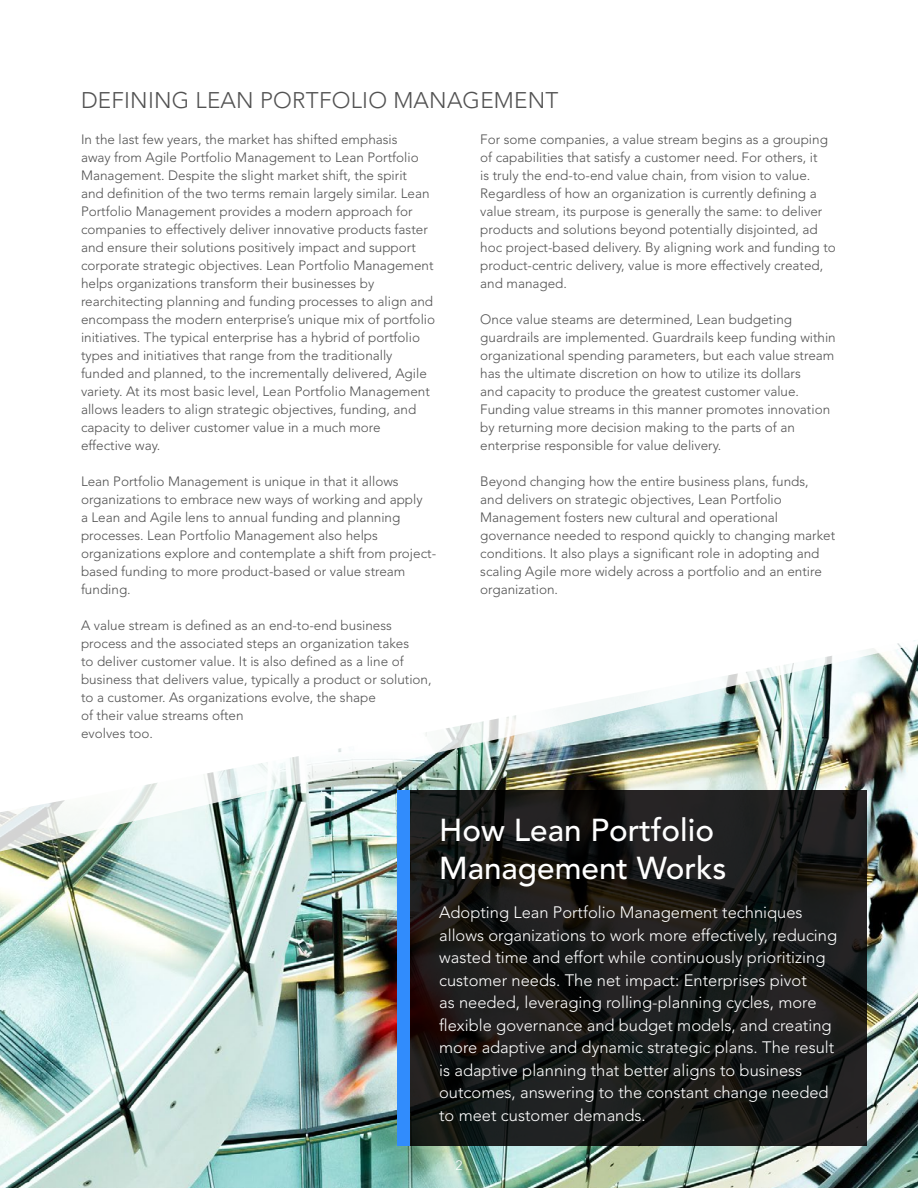
<style>
.page{position:relative;width:918px;height:1188px;background:#fff}
.page>*{position:absolute;margin:0;border:0;box-sizing:border-box;transform-origin:0 0}
.Basic_Content{font:500 31.5px/37.8px "Avenir LT Std";color:#fff}
.Basic_Content-2{font:300 22.5px "Avenir LT Std";letter-spacing:.01em;color:#525252}
.Basic_Content-3{font:300 16.5px/22.5px "Avenir LT Std";color:#fff}
.Basic_Content-4{font:300 13.5px/18px "Avenir LT Std";color:#525252}
.Basic_Content-5{font:300 13.5px "Avenir LT Std";color:#fff}
</style>
<div class="page">
<img style="left:0;top:868px;width:918px;height:320px">
<svg style="left:409px;top:868px;width:458px;height:277px;background:#1a1a19"></svg>
<div style="left:397px;top:790px;width:12px;height:355px;background:#318cfc"></div>
<img style="left:0;top:640px;width:918px;height:228px">
<p class="Basic_Content-2" style="left:81px;top:87px;width:479px">DEFINING LEAN PORTFOLIO MANAGEMENT</p>
<p class="Basic_Content-4" style="left:81px;top:130px;width:356px">In the last few years, the market has shifted emphasis<br>away from Agile Portfolio Management to Lean Portfolio Management. Despite the slight market shift, the spirit<br>and definition of the two terms remain largely similar. Lean Portfolio Management provides a modern approach for companies to effectively deliver innovative products faster and ensure their solutions positively impact and support corporate strategic objectives. Lean Portfolio Management helps organizations transform their businesses by rearchitecting planning and funding processes to align and encompass the modern enterprise’s unique mix of portfolio initiatives. The typical enterprise has a hybrid of portfolio types and initiatives that range from the traditionally funded and planned, to the incrementally delivered, Agile variety. At its most basic level, Lean Portfolio Management allows leaders to align strategic objectives, funding, and capacity to deliver customer value in a much more<br>effective way.</p>
<p class="Basic_Content-4" style="left:81px;top:472px;width:357px">Lean Portfolio Management is unique in that it allows organizations to embrace new ways of working and apply<br>a Lean and Agile lens to annual funding and planning processes. Lean Portfolio Management also helps organizations explore and contemplate a shift from project&shy;based funding to more product-based or value stream funding.</p>
<p class="Basic_Content-4" style="left:81px;top:616px;width:352px">A value stream is defined as an end-to-end business process and the associated steps an organization takes<br>to deliver customer value. It is also defined as a line of business that delivers value, typically a product or solution, to a customer. As organizations evolve, the shape<br>of their value streams often<br>evolves too.</p>
<p class="Basic_Content-4" style="left:480px;top:130px;width:357px">For some companies, a value stream begins as a grouping of capabilities that satisfy a customer need. For others, it<br>is truly the end-to-end value chain, from vision to value.<br>Regardless of how an organization is currently defining a value stream, its purpose is generally the same: to deliver products and solutions beyond potentially disjointed, ad hoc project-based delivery. By aligning work and funding to product-centric delivery, value is more effectively created, and managed.</p>
<p class="Basic_Content-4" style="left:480px;top:310px;width:357px">Once value steams are determined, Lean budgeting guardrails are implemented. Guardrails keep funding within organizational spending parameters, but each value stream has the ultimate discretion on how to utilize its dollars<br>and capacity to produce the greatest customer value.<br>Funding value streams in this manner promotes innovation by returning more decision making to the parts of an enterprise responsible for value delivery.</p>
<p class="Basic_Content-4" style="left:480px;top:472px;width:356px">Beyond changing how the entire business plans, funds,<br>and delivers on strategic objectives, Lean Portfolio Management fosters new cultural and operational governance needed to respond quickly to changing market conditions. It also plays a significant role in adopting and scaling Agile more widely across a portfolio and an entire organization.</p>
<p class="Basic_Content" style="left:439px;top:812px;width:289px">How Lean Portfolio<br>Management Works</p>
<p class="Basic_Content-3" style="left:439px;top:901px;width:400px">Adopting Lean Portfolio Management techniques allows organizations to work more effectively, reducing wasted time and effort while continuously prioritizing customer needs. The net impact: Enterprises pivot<br>as needed, leveraging rolling-planning cycles, more flexible governance and budget models, and creating more adaptive and dynamic strategic plans. The result is adaptive planning that better aligns to business outcomes, answering to the constant change needed to meet customer demands.</p>
<p class="Basic_Content-5" style="left:455px;top:1157px;width:9px">2</p>
</div>
